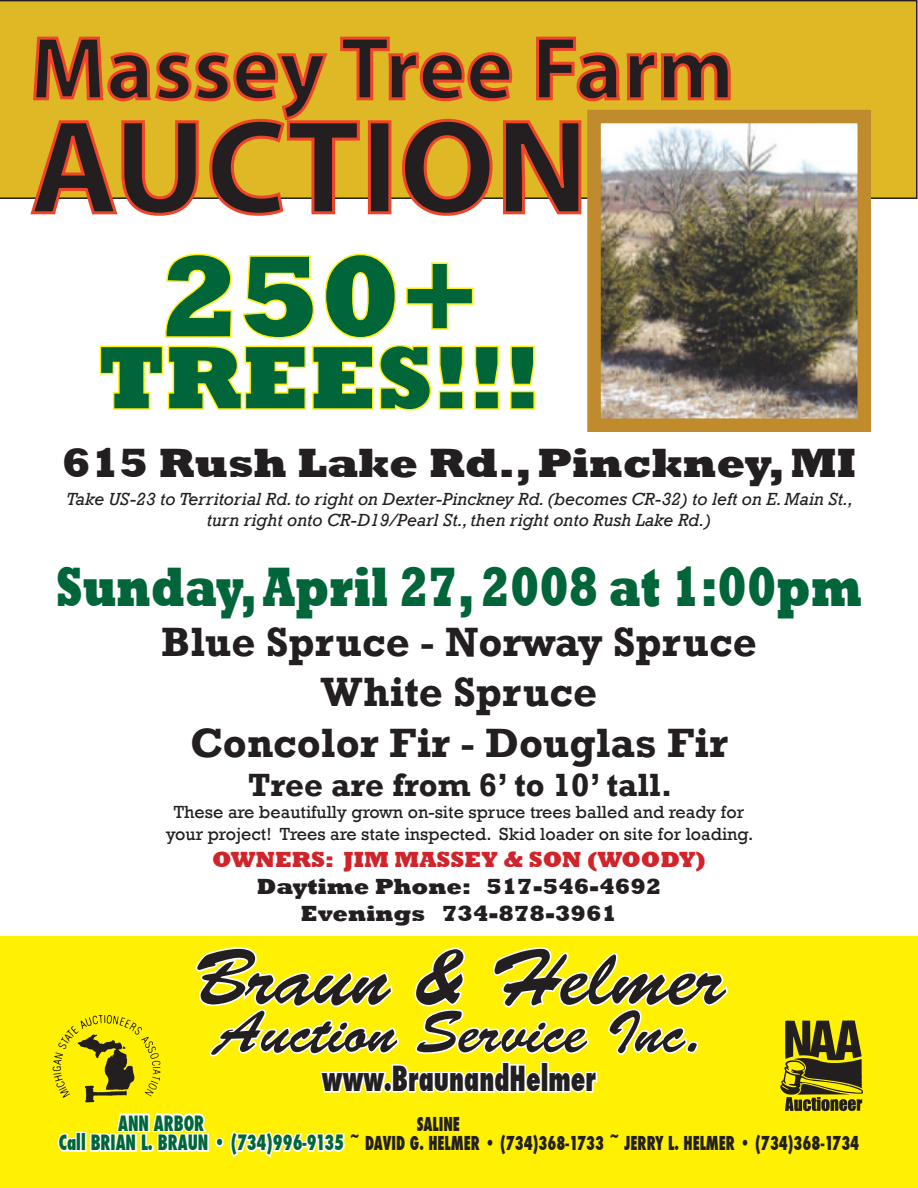
<style>
.page{position:relative;width:918px;height:1188px;background:#fff}
.page>*{position:absolute;margin:0;border:0;box-sizing:border-box;transform-origin:0 0}
.t1{font:700 135px "Myriad";color:#231f20}
.t2{font:800 117px "Rockwell";color:#006639}
.t3{font:700 90px "Myriad";color:#231f20}
.t4{font:800 90px "Rockwell";color:#006639}
.t5{font:79.2px "Brush Script Std";color:#231f20}
.t6{font:59.4px "Brush Script Std";color:#231f20}
.t7{font:800 57px "Rockwell";color:#006639;scale:.75 1}
.t8{font:700 42px "Rockwell";color:#231f20}
.t9{font:800 42px "Rockwell";color:#231f20}
.t10{font:800 condensed 33.75px "Futura";color:#231f20;scale:.8 1}
.t11{font:700 33px "Rockwell";color:#231f20}
.t12{font:800 22.5px "Rockwell";color:#231f20}
.t13{font:800 22.5px "Rockwell";color:#d1232a}
.t14{font:800 condensed 20.7px "Futura";color:#006639;scale:.8 1}
.t15{font:800 condensed 18.75px "Futura";color:#231f20;scale:.8 1}
.t16{font:italic 18px/21.6px "Rockwell";color:#231f20;text-align:center}
.t17{font:18px "Rockwell";color:#231f20}
.s1{font-size:20.7px;color:#006639}
</style>
<div class="page">
<div style="left:0;top:937px;width:918px;height:251px;background:#fff101"></div>
<div style="left:0;top:0;width:917px;height:199px;background:#deb825"></div>
<svg style="left:28px;top:35px;width:704px;height:181px;background:#e1a835"></svg>
<img style="left:602px;top:125px;width:254px;height:292px">
<div style="left:587px;top:110px;width:284px;height:322px;border:14px solid #bf8b2c"></div>
<svg style="left:99px;top:253px;width:401px;height:158px"></svg>
<svg style="left:510px;top:345px;width:25px;height:65px"></svg>
<img style="left:780px;top:1020px;width:83px;height:92px">
<svg style="left:56px;top:947px;width:672px;height:211px"></svg>
<p class="t3" style="left:30px;top:22px;width:706px">Massey Tree Farm</p>
<p class="t1" style="left:30px;top:98px;width:560px">AUCTION</p>
<p class="t2" style="left:159px;top:229px;width:321px">250+</p>
<p class="t4" style="left:98px;top:326px;width:444px">TREES!!!</p>
<p class="t9" style="left:62px;top:439px;width:796px">615 Rush Lake Rd., Pinckney, MI</p>
<p class="t16" style="left:66px;top:488px;width:788px">Take US-23 to Territorial Rd. to right on Dexter-Pinckney Rd. (becomes CR-32) to left on E. Main St., turn right onto CR-D19/Pearl St., then right onto Rush Lake Rd.)</p>
<p class="t7" style="left:56px;top:553px;width:1076px">Sunday, April 27, 2008 at 1:00pm</p>
<p class="t8" style="left:161px;top:616px;width:597px">Blue Spruce - Norway Spruce</p>
<p class="t8" style="left:321px;top:667px;width:278px">White Spruce</p>
<p class="t8" style="left:190px;top:717px;width:539px">Concolor Fir - Douglas Fir</p>
<p class="t11" style="left:248px;top:765px;width:426px">Tree are from 6’ to 10’ tall.</p>
<p class="t17" style="left:174px;top:801px;width:572px">These are beautifully grown on-site spruce trees balled and ready for</p>
<p class="t17" style="left:166px;top:823px;width:589px">your project! Trees are state inspected. Skid loader on site for loading.</p>
<p class="t13" style="left:212px;top:846px;width:495px">OWNERS: JIM MASSEY &amp; SON (WOODY)</p>
<p class="t12" style="left:257px;top:873px;width:406px">Daytime Phone: 517-546-4692</p>
<p class="t12" style="left:301px;top:900px;width:318px">Evenings 734-878-3961</p>
<p class="t5" style="left:193px;top:934px;width:534px">Braun &amp; Helmer</p>
<p class="t6" style="left:216px;top:999px;width:488px">Auction Service Inc.</p>
<p class="t10" style="left:322px;top:1056px;width:344px">www.BraunandHelmer</p>
<p class="t14" style="left:118px;top:1109px;width:109px">ANN ARBOR</p>
<p class="t15" style="left:417px;top:1111px;width:55px">SALINE</p>
<p class="t15" style="left:59px;top:1131px;width:1002px"><span class="s1">Call BRIAN L. BRAUN • (734)996-9135</span> ~ DAVID G. HELMER • (734)368-1733 ~ JERRY L. HELMER • (734)368-1734</p>
</div>
